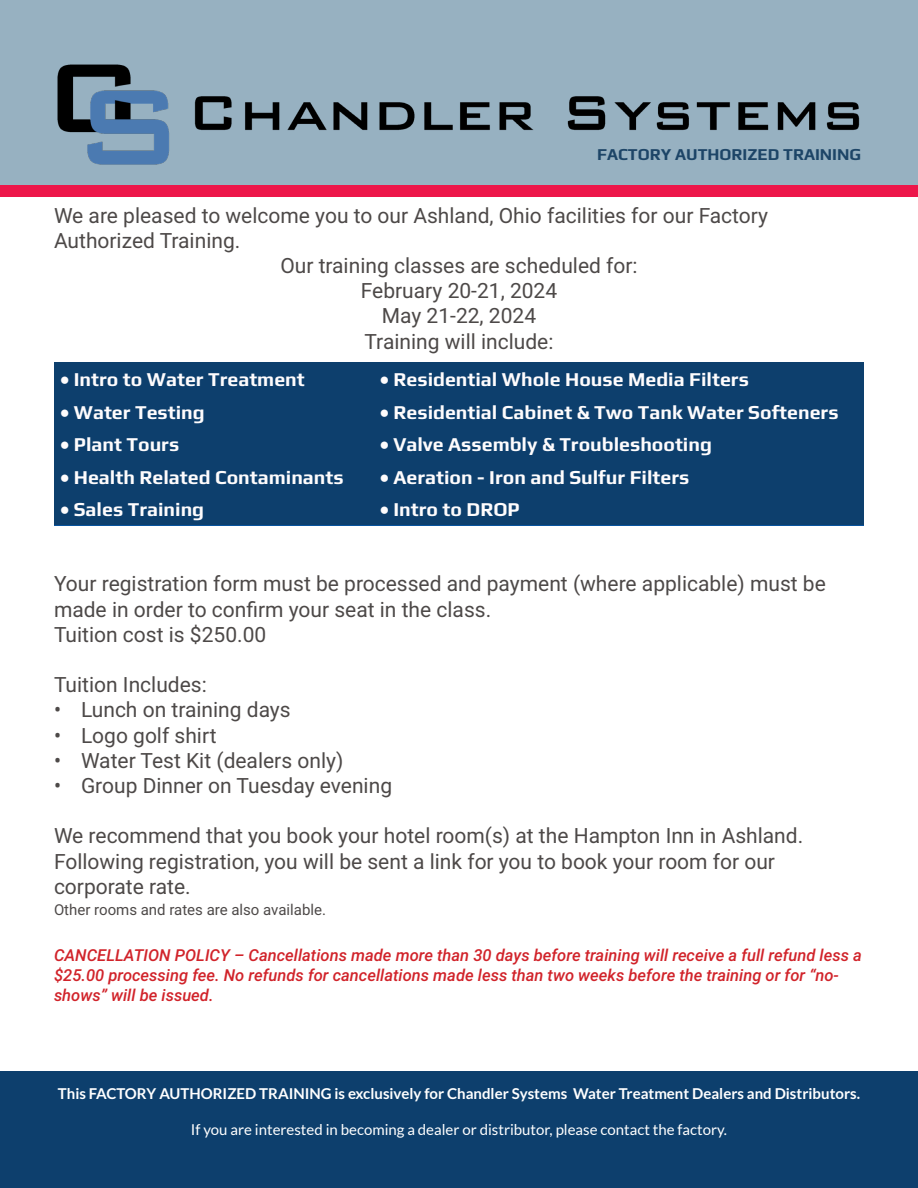
<style>
.page{position:relative;width:918px;height:1188px;background:#fff}
.page>*{position:absolute;margin:0;border:0;box-sizing:border-box;transform-origin:0 0}
.t1{font:21px/25.2px "Roboto";color:#4d4948}
.t2{font:700 19.5px "Play";color:#fefcfd}
.t3{font:italic 500 16.5px/19.8px "Roboto";color:#d1232a}
.t4{font:700 16.5px "Play";color:#1d4567}
.t5{font:700 15px "Lato";color:#fff}
.t6{font:15px "Lato";color:#fff}
.t7{font:15px "Roboto";color:#4d4948}
</style>
<div class="page">
<div style="left:0;top:0;width:918px;height:191px;background:#97b1c1"></div>
<div style="left:0;top:1072px;width:918px;height:116px;background:#0d3f6d"></div>
<div style="left:54px;top:362px;width:320px;height:33px;background:#0d3f6d"></div>
<div style="left:374px;top:362px;width:490px;height:33px;background:#0d3f6d"></div>
<div style="left:54px;top:395px;width:320px;height:32px;background:#0d3f6d"></div>
<div style="left:374px;top:395px;width:490px;height:32px;background:#0d3f6d"></div>
<div style="left:54px;top:427px;width:320px;height:32px;background:#0d3f6d"></div>
<div style="left:374px;top:427px;width:490px;height:32px;background:#0d3f6d"></div>
<div style="left:54px;top:459px;width:320px;height:33px;background:#0d3f6d"></div>
<div style="left:374px;top:459px;width:490px;height:33px;background:#0d3f6d"></div>
<div style="left:54px;top:492px;width:320px;height:32px;background:#0d3f6d"></div>
<div style="left:374px;top:492px;width:490px;height:32px;background:#0d3f6d"></div>
<div style="left:0;top:185px;width:918px;height:12px;background:#ed164a"></div>
<img style="left:57px;top:64px;width:803px;height:101px">
<p class="t4" style="left:597px;top:143px;width:266px">FACTORY AUTHORIZED TRAINING</p>
<p class="t1" style="left:54px;top:202px;width:716px">We are pleased to welcome you to our Ashland, Ohio facilities for our Factory</p>
<p class="t1" style="left:54px;top:227px;width:188px">Authorized Training.</p>
<p class="t1" style="left:280px;top:252px;width:359px">Our training classes are scheduled for:</p>
<p class="t1" style="left:361px;top:277px;width:198px">February 20-21, 2024</p>
<p class="t1" style="left:382px;top:302px;width:156px">May 21-22, 2024</p>
<p class="t1" style="left:365px;top:328px;width:190px">Training will include:</p>
<p class="t2" style="left:60px;top:366px;width:246px">• Intro to Water Treatment</p>
<p class="t2" style="left:380px;top:366px;width:371px">• Residential Whole House Media Filters</p>
<p class="t2" style="left:60px;top:398px;width:146px">• Water Testing</p>
<p class="t2" style="left:380px;top:398px;width:460px">• Residential Cabinet &amp; Two Tank Water Softeners</p>
<p class="t2" style="left:60px;top:431px;width:121px">• Plant Tours</p>
<p class="t2" style="left:380px;top:431px;width:334px">• Valve Assembly &amp; Troubleshooting</p>
<p class="t2" style="left:60px;top:463px;width:285px">• Health Related Contaminants</p>
<p class="t2" style="left:380px;top:463px;width:311px">• Aeration - Iron and Sulfur Filters</p>
<p class="t2" style="left:60px;top:496px;width:146px">• Sales Training</p>
<p class="t2" style="left:380px;top:496px;width:142px">• Intro to DROP</p>
<p class="t1" style="left:54px;top:571px;width:773px">Your registration form must be processed and payment (where applicable) must be made in order to confirm your seat in the class.</p>
<p class="t1" style="left:54px;top:621px;width:214px">Tuition cost is $250.00</p>
<p class="t1" style="left:54px;top:671px;width:154px">Tuition Includes:</p>
<p class="t1" style="left:54px;top:697px;width:238px">• Lunch on training days</p>
<p class="t1" style="left:54px;top:722px;width:164px">• Logo golf shirt</p>
<p class="t1" style="left:54px;top:747px;width:291px">• Water Test Kit (dealers only)</p>
<p class="t1" style="left:54px;top:772px;width:340px">• Group Dinner on Tuesday evening</p>
<p class="t1" style="left:54px;top:823px;width:751px">We recommend that you book your hotel room(s) at the Hampton Inn in Ashland.</p>
<p class="t1" style="left:54px;top:848px;width:723px">Following registration, you will be sent a link for you to book your room for our</p>
<p class="t1" style="left:54px;top:873px;width:138px">corporate rate.</p>
<p class="t7" style="left:54px;top:900px;width:274px">Other rooms and rates are also available.</p>
<p class="t3" style="left:54px;top:945px;width:809px">CANCELLATION POLICY – Cancellations made more than 30 days before training will receive a full refund less a $25.00 processing fee. No refunds for cancellations made less than two weeks before the training or for “no&shy;shows” will be issued.</p>
<p class="t5" style="left:58px;top:1085px;width:804px">This FACTORY AUTHORIZED TRAINING is exclusively for Chandler Systems Water Treatment Dealers and Distributors.</p>
<p class="t6" style="left:191px;top:1121px;width:538px">If you are interested in becoming a dealer or distributor, please contact the factory.</p>
</div>
